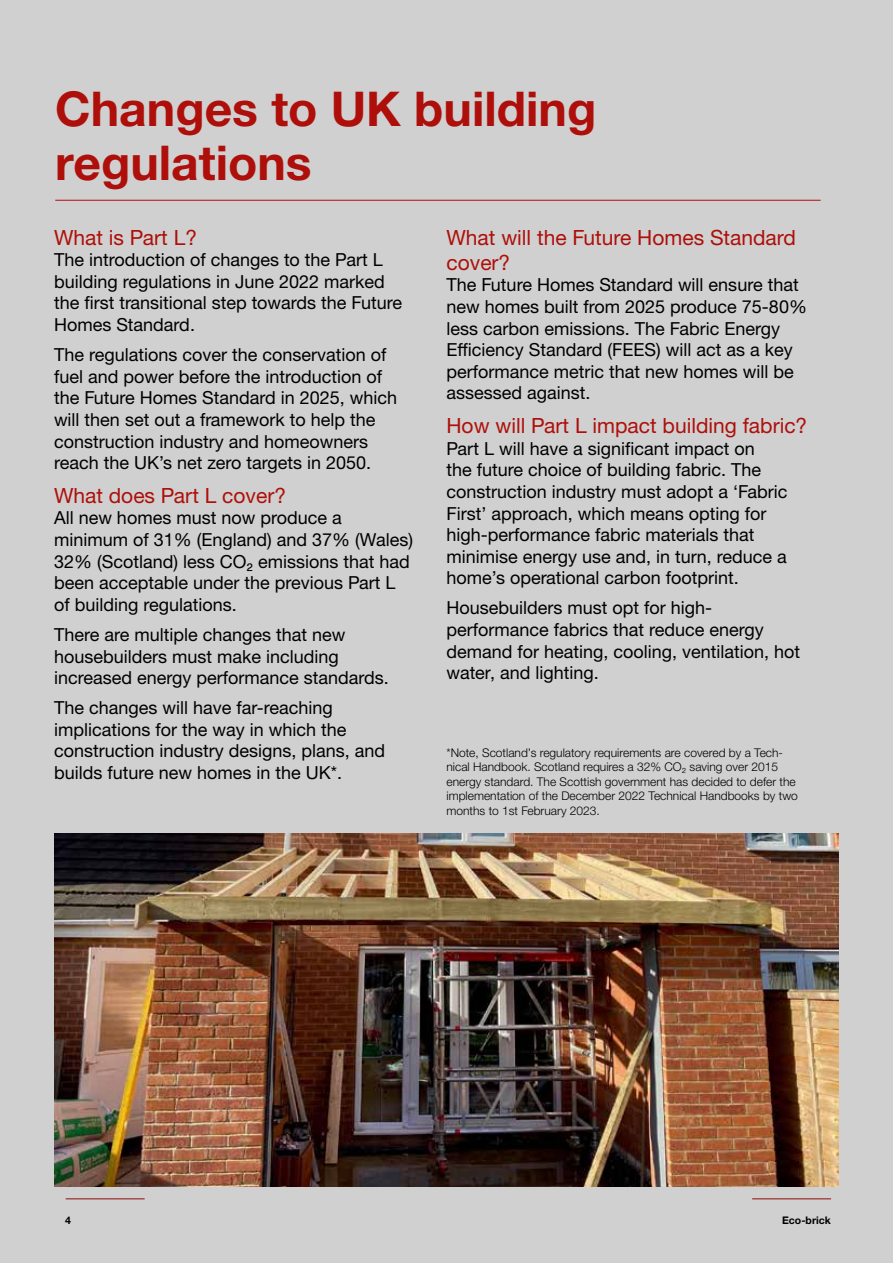
<style>
.page{position:relative;width:893px;height:1263px;background:#d0d0d0}
.page>*{position:absolute;margin:0;border:0;box-sizing:border-box;transform-origin:0 0}
.t1{font:700 48px/54px "Helvetica Neue LTW1 G";color:#ae0f0a}
.t2{font:21px/25.2px "Helvetica Neue LTW1 G";color:#ae0f0a}
.t3{font:18px/21.6px "Helvetica Neue LTW1 G";color:#000}
.t4{font:300 12px/14.4px "Helvetica Neue LTW1 G";color:#000}
.t5{font:700 10.5px "Helvetica Neue LTW1 G";color:#000}
</style>
<div class="page">
<hr style="left:55px;top:200px;width:766px;height:1px;background:#ae0f0a">
<img style="left:54px;top:833px;width:785px;height:353px">
<h1 class="t1" style="left:55px;top:82px;width:543px">Changes to UK building regulations</h1>
<p class="t2" style="left:54px;top:224px;width:145px">What is Part L?</p>
<p class="t3" style="left:54px;top:249px;width:349px">The introduction of changes to the Part L building regulations in June 2022 marked the first transitional step towards the Future Homes Standard.</p>
<p class="t3" style="left:54px;top:344px;width:345px">The regulations cover the conservation of fuel and power before the introduction of the Future Homes Standard in 2025, which will then set out a framework to help the construction industry and homeowners reach the UK’s net zero targets in 2050.</p>
<p class="t2" style="left:54px;top:483px;width:234px">What does Part L cover?</p>
<p class="t3" style="left:54px;top:507px;width:361px">All new homes must now produce a minimum of 31% (England) and 37% (Wales)<br>32% (Scotland) less CO₂ emissions that had been acceptable under the previous Part L of building regulations.</p>
<p class="t3" style="left:54px;top:624px;width:336px">There are multiple changes that new housebuilders must make including increased energy performance standards.</p>
<p class="t3" style="left:54px;top:697px;width:333px">The changes will have far-reaching implications for the way in which the construction industry designs, plans, and builds future new homes in the UK*.</p>
<p class="t2" style="left:446px;top:224px;width:351px">What will the Future Homes Standard cover?</p>
<p class="t3" style="left:446px;top:274px;width:362px">The Future Homes Standard will ensure that new homes built from 2025 produce 75-80% less carbon emissions. The Fabric Energy Efficiency Standard (FEES) will act as a key performance metric that new homes will be assessed against.</p>
<p class="t2" style="left:446px;top:413px;width:362px">How will Part L impact building fabric?</p>
<p class="t3" style="left:446px;top:437px;width:343px">Part L will have a significant impact on<br>the future choice of building fabric. The construction industry must adopt a ‘Fabric First’ approach, which means opting for high-performance fabric materials that minimise energy use and, in turn, reduce a home’s operational carbon footprint.</p>
<p class="t3" style="left:446px;top:597px;width:355px">Housebuilders must opt for high&shy;performance fabrics that reduce energy demand for heating, cooling, ventilation, hot water, and lighting.</p>
<p class="t4" style="left:446px;top:745px;width:353px">*Note, Scotland’s regulatory requirements are covered by a Tech&shy;nical Handbook. Scotland requires a 32% CO₂ saving over 2015 energy standard. The Scottish government has decided to defer the implementation of the December 2022 Technical Handbooks by two months to 1st February 2023.</p>
<p class="t5" style="left:65px;top:1214px;width:7px">4</p>
<p class="t5" style="left:782px;top:1214px;width:50px">Eco-brick</p>
</div>
